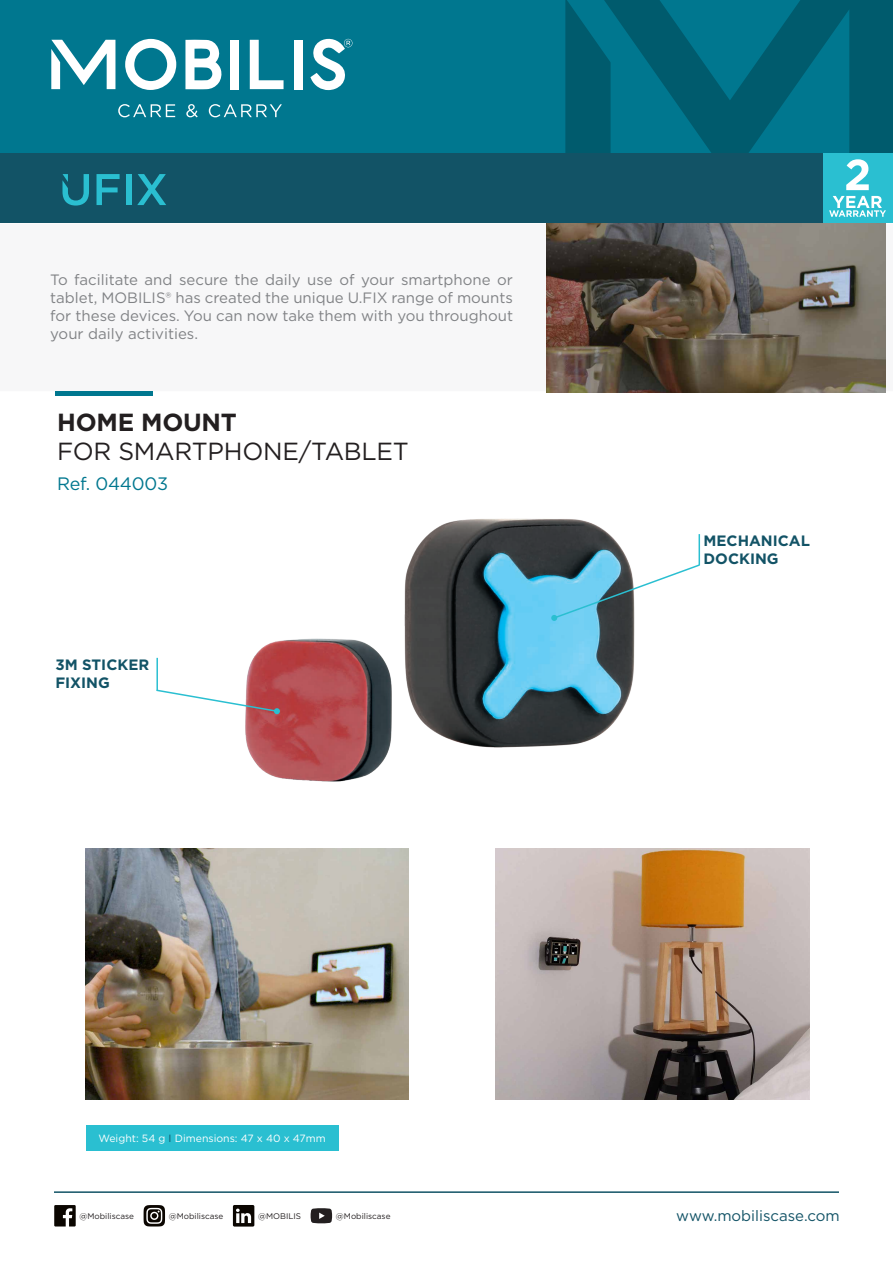
<style>
.page{position:relative;width:893px;height:1263px;background:#fff}
.page>*{position:absolute;margin:0;border:0;box-sizing:border-box;transform-origin:0 0}
.t1{font:24.75px "Gotham";letter-spacing:-.01em;color:#231f20}
.t2{font:700 24.75px "Gotham";letter-spacing:-.01em;color:#231f20}
.t3{font:18px "Gotham";letter-spacing:-.01em;color:#00778f}
.t4{font:15px/18px "Gotham";color:#808285;text-align:justify}
.t5{font:700 15px/18px "Gotham";color:#125366}
.t6{font:15px "Gotham";color:#125366}
.t7{font:10.5px "Gotham";color:#fff}
.t8{font:8.1px "Gotham";color:#231f20}
.s1{color:#125366}
</style>
<div class="page">
<img style="left:404px;top:518px;width:231px;height:230px">
<img style="left:86px;top:849px;width:323px;height:250px">
<img style="left:495px;top:849px;width:314px;height:250px">
<img style="left:245px;top:638px;width:147px;height:144px">
<div style="left:86px;top:1125px;width:252px;height:26px;background:#2abfd1"></div>
<div style="left:0;top:0;width:893px;height:222px;background:#00778f"></div>
<hr style="left:55px;top:391px;width:98px;height:4px;background:#00778f">
<hr style="left:54px;top:1191px;width:785px;height:2px;background:#125366">
<svg style="left:54px;top:1205px;width:22px;height:21px"></svg>
<svg style="left:233px;top:1205px;width:21px;height:21px"></svg>
<svg style="left:144px;top:1205px;width:21px;height:21px"></svg>
<svg style="left:311px;top:1208px;width:21px;height:15px"></svg>
<svg style="left:185px;top:40px;width:37px;height:49px"></svg>
<svg style="left:125px;top:39px;width:51px;height:51px"></svg>
<svg style="left:250px;top:40px;width:34px;height:49px"></svg>
<div style="left:231px;top:40px;width:8px;height:49px;background:#fff"></div>
<div style="left:294px;top:40px;width:9px;height:49px;background:#fff"></div>
<svg style="left:51px;top:40px;width:64px;height:49px"></svg>
<svg style="left:118px;top:104px;width:57px;height:13px"></svg>
<svg style="left:186px;top:104px;width:12px;height:13px"></svg>
<svg style="left:209px;top:104px;width:73px;height:13px"></svg>
<svg style="left:310px;top:39px;width:42px;height:51px"></svg>
<svg style="left:611px;top:0;width:282px;height:153px"></svg>
<svg style="left:565px;top:0;width:46px;height:153px"></svg>
<div style="left:0;top:153px;width:893px;height:69px;background:#125366"></div>
<svg style="left:97px;top:174px;width:23px;height:31px"></svg>
<div style="left:126px;top:174px;width:5px;height:31px;background:#2abfd1"></div>
<svg style="left:137px;top:174px;width:29px;height:31px"></svg>
<svg style="left:63px;top:174px;width:26px;height:32px"></svg>
<hr style="left:156px;top:658px;width:2px;height:33px;background:#2abfd1">
<svg style="left:156px;top:688px;width:124px;height:26px"></svg>
<hr style="left:698px;top:534px;width:2px;height:32px;background:#2abfd1">
<svg style="left:551px;top:563px;width:150px;height:58px"></svg>
<img style="left:547px;top:223px;width:338px;height:169px">
<div style="left:824px;top:153px;width:69px;height:70px;background:#2abfd1"></div>
<svg style="left:846px;top:159px;width:23px;height:31px"></svg>
<svg style="left:829px;top:196px;width:57px;height:21px"></svg>
<p class="t4" style="left:50px;top:271px;width:464px">To facilitate and secure the daily use of your smartphone or tablet, MOBILIS® has created the unique U.FIX range of mounts for these devices. You can now take them with you throughout your daily activities.</p>
<h1 class="t2" style="left:57px;top:406px;width:181px">HOME MOUNT</h1>
<h1 class="t1" style="left:57px;top:436px;width:353px">FOR SMARTPHONE/TABLET</h1>
<p class="t3" style="left:57px;top:472px;width:112px">Ref. 044003</p>
<p class="t5" style="left:55px;top:655px;width:95px">3M STICKER<br>FIXING</p>
<p class="t7" style="left:98px;top:1132px;width:229px">Weight: 54 g <span class="s1">I</span> Dimensions: 47 x 40 x 47mm</p>
<p class="t5" style="left:703px;top:532px;width:108px">MECHANICAL<br>DOCKING</p>
<p class="t8" style="left:80px;top:1211px;width:56px">@Mobiliscase</p>
<p class="t8" style="left:169px;top:1211px;width:56px">@Mobiliscase</p>
<p class="t8" style="left:258px;top:1211px;width:44px">@MOBILIS</p>
<p class="t8" style="left:336px;top:1211px;width:56px">@Mobiliscase</p>
<p class="t6" style="left:676px;top:1206px;width:165px">www.mobiliscase.com</p>
</div>
